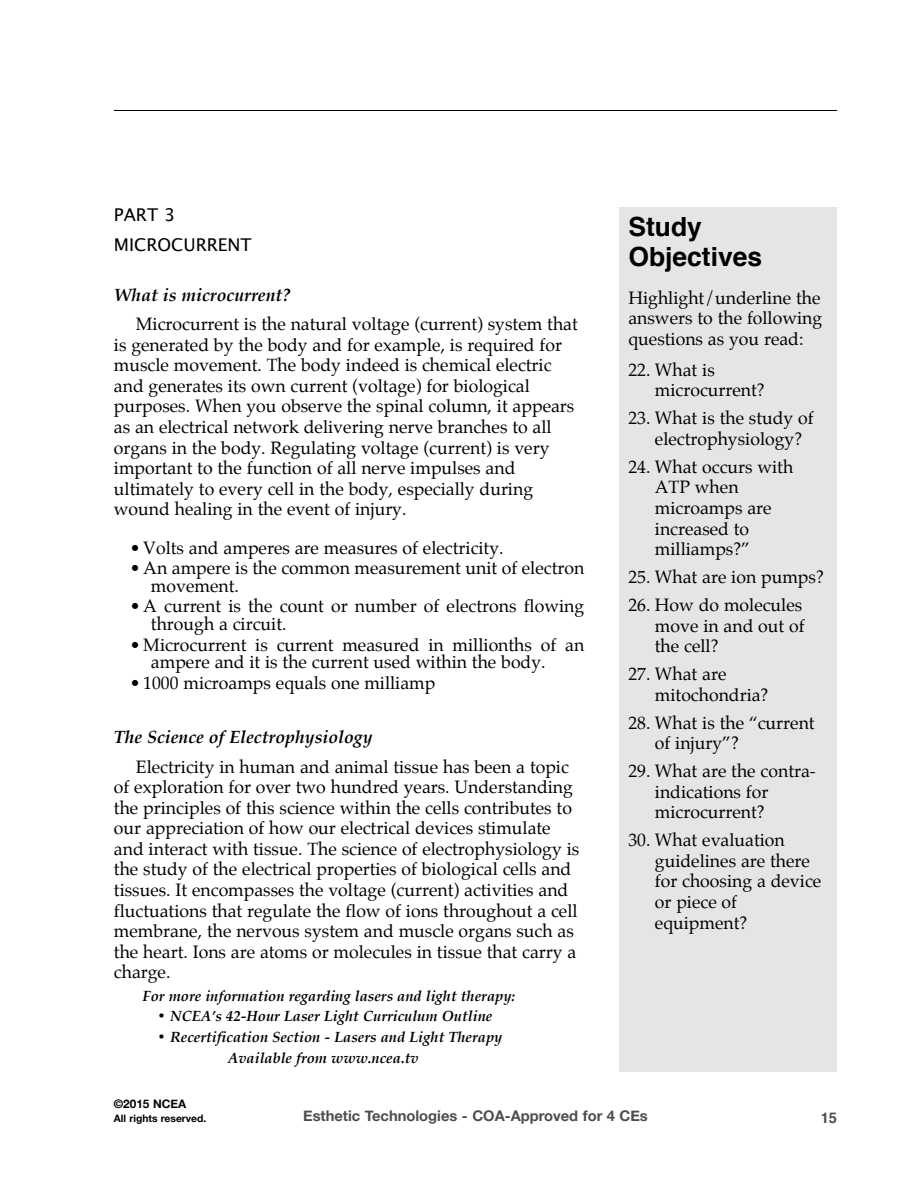
<style>
.page{position:relative;width:918px;height:1188px;background:#fff}
.page>*{position:absolute;margin:0;border:0;box-sizing:border-box;transform-origin:0 0}
.t1{font:700 26.4px/29.4px "Helvetica";color:#000}
.t2{font:17.7px/20.5px "Palatino";color:#000}
.t3{font:italic 700 17.7px "Palatino";color:#000}
.t4{font:17.7px/29.4px "Lucida Grande";color:#000}
.t5{font:italic 700 14.7px/20.5px "Palatino";color:#000}
.t6{font:700 14.7px "Helvetica Neue";color:#4d4d4d}
.t7{font:700 14.7px "Helvetica";color:#4d4d4d}
.t8{font:700 11.7px "Helvetica Neue";color:#000}
.t9{font:700 10.35px "Helvetica Neue";color:#000}
</style>
<div class="page">
<div style="left:620px;top:208px;width:217px;height:864px;background:#e5e5e5"></div>
<svg style="left:113px;top:110px;width:725px;height:1px"></svg>
<p class="t4" style="left:114px;top:200px;width:139px">PART 3<br>MICROCURRENT</p>
<p class="t3" style="left:114px;top:286px;width:178px">What is microcurrent?</p>
<p class="t2" style="left:114px;top:315px;width:465px;text-indent:22px">Microcurrent is the natural voltage (current) system that is generated by the body and for example, is required for muscle movement. The body indeed is chemical electric and generates its own current (voltage) for biological purposes. When you observe the spinal column, it appears as an electrical network delivering nerve branches to all organs in the body. Regulating voltage (current) is very important to the function of all nerve impulses and ultimately to every cell in the body, especially during wound healing in the event of injury.</p>
<p class="t2" style="left:130px;top:538px;width:375px">• Volts and amperes are measures of electricity.</p>
<p class="t2" style="left:151px;top:560px;width:435px;line-height:17.7px;text-indent:-21px">• An ampere is the common measurement unit of electron movement.</p>
<p class="t2" style="left:151px;top:599px;width:435px;line-height:17.7px;text-indent:-21px">• A current is the count or number of electrons flowing through a circuit.</p>
<p class="t2" style="left:151px;top:637px;width:435px;line-height:17.7px;text-indent:-21px">• Microcurrent is current measured in millionths of an ampere and it is the current used within the body.</p>
<p class="t2" style="left:130px;top:674px;width:307px">• 1000 microamps equals one milliamp</p>
<p class="t3" style="left:114px;top:729px;width:260px">The Science of Electrophysiology</p>
<p class="t2" style="left:114px;top:757px;width:467px;text-indent:22px">Electricity in human and animal tissue has been a topic of exploration for over two hundred years. Understanding the principles of this science within the cells contributes to our appreciation of how our electrical devices stimulate and interact with tissue. The science of electrophysiology is the study of the electrical properties of biological cells and tissues. It encompasses the voltage (current) activities and fluctuations that regulate the flow of ions throughout a cell membrane, the nervous system and muscle organs such as the heart. Ions are atoms or molecules in tissue that carry a charge.</p>
<p class="t5" style="left:143px;top:987px;width:374px">For more information regarding lasers and light therapy:</p>
<p class="t5" style="left:157px;top:1007px;width:337px">• NCEA’s 42-Hour Laser Light Curriculum Outline</p>
<p class="t5" style="left:228px;top:1028px;width:276px;text-indent:-71px">• Recertification Section - Lasers and Light Therapy<br>Available from www.ncea.tv</p>
<h1 class="t1" style="left:628px;top:214px;width:135px">Study<br>Objectives</h1>
<p class="t2" style="left:628px;top:289px;width:195px;text-align:justify">Highlight/underline the answers to the following questions as you read:</p>
<p class="t2" style="left:655px;top:361px;width:111px;text-indent:-26px">22. What is microcurrent?</p>
<p class="t2" style="left:655px;top:409px;width:160px;text-indent:-26px">23. What is the study of electrophysiology?</p>
<p class="t2" style="left:655px;top:458px;width:140px;text-indent:-26px">24. What occurs with<br>ATP when microamps are increased to milliamps?”</p>
<p class="t2" style="left:628px;top:568px;width:197px">25. What are ion pumps?</p>
<p class="t2" style="left:655px;top:596px;width:151px;text-indent:-26px">26. How do molecules move in and out of the cell?</p>
<p class="t2" style="left:655px;top:665px;width:115px;text-indent:-26px">27. What are mitochondria?</p>
<p class="t2" style="left:655px;top:714px;width:161px;text-indent:-26px">28. What is the “current of injury”?</p>
<p class="t2" style="left:655px;top:762px;width:162px;text-indent:-26px">29. What are the contra&shy;indications for microcurrent?</p>
<p class="t2" style="left:655px;top:831px;width:168px;text-indent:-26px">30. What evaluation guidelines are there for choosing a device or piece of equipment?</p>
<p class="t8" style="left:114px;top:1097px;width:74px">©2015 NCEA</p>
<p class="t9" style="left:114px;top:1111px;width:94px">All rights reserved.</p>
<p class="t6" style="left:303px;top:1107px;width:346px">Esthetic Technologies - COA-Approved for 4 CEs</p>
<p class="t7" style="left:821px;top:1112px;width:18px">15</p>
</div>
